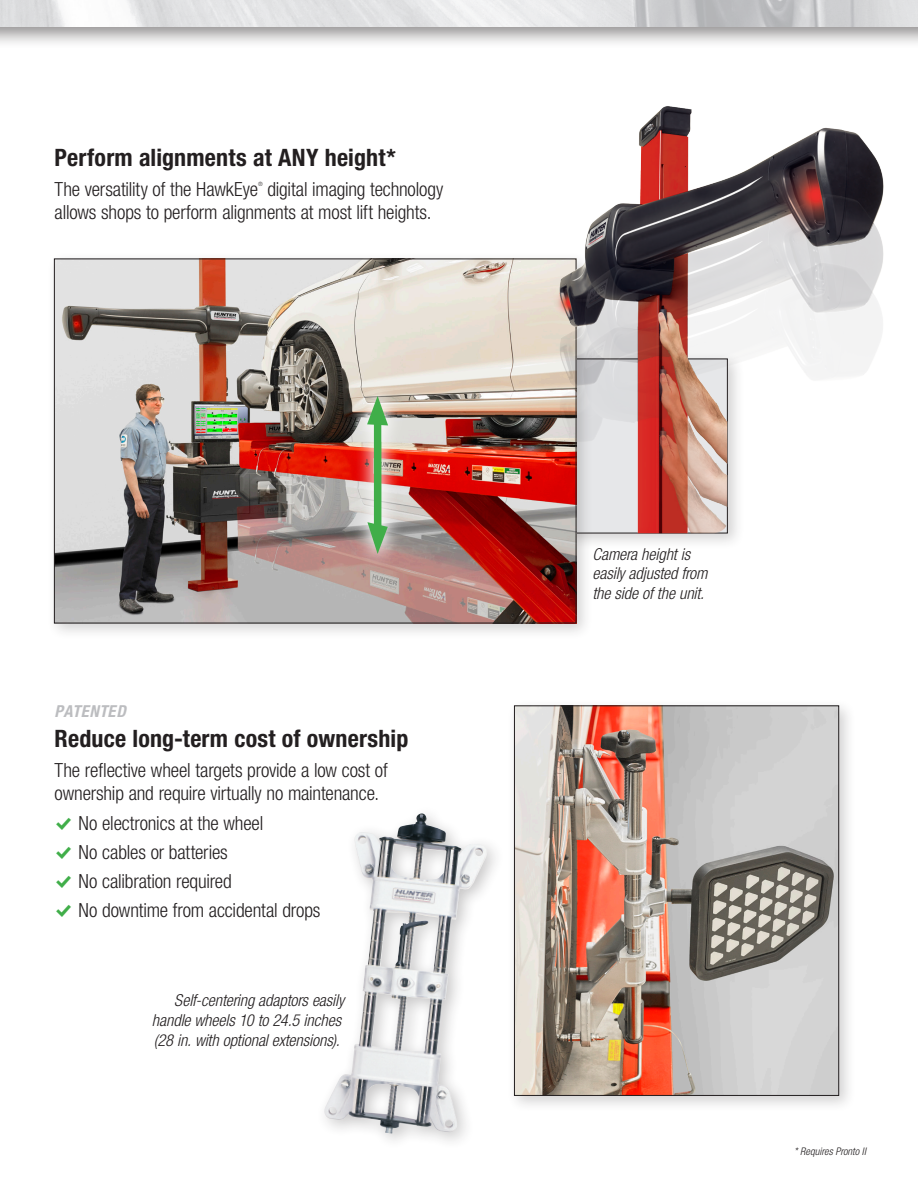
<style>
.page{position:relative;width:918px;height:1188px;background:#fff}
.page>*{position:absolute;margin:0;border:0;box-sizing:border-box;transform-origin:0 0}
._3_0_Showcase___Title__16pt{font:700 condensed 24px "Helvetica Neue LT Std";letter-spacing:.01em;color:#231f20}
._4_0_Body___Text__13pt{font:300 condensed 19.5px/23.4px "Helvetica Neue LT Std";letter-spacing:-.01em;color:#231f20}
._8_0_Captions{font:italic 300 condensed 16.5px/19.8px "Helvetica Neue LT Std";letter-spacing:-.005em;color:#231f20}
._7_3_Feature_Tag__Gray{font:italic 700 condensed 16.5px "Helvetica Neue LT Std";letter-spacing:.02em;color:#bcbdc0}
._8_2_Footnotes{font:italic 300 condensed 10.5px "Helvetica Neue LT Std";letter-spacing:.01em;color:#231f20}
._4_0_Body___Text__13pt-2{font:300 condensed 5.85px "Helvetica Neue LT Std";color:#231f20}
.s1{font-family:"Modern Pictograms";font-weight:400;font-stretch:normal;font-size:21px;color:#40ae49}
</style>
<div class="page">
<div style="left:558px;top:351px;width:187px;height:199px;background:#231f20;opacity:.2"></div>
<img style="left:324px;top:813px;width:164px;height:320px">
<div style="left:47px;top:251px;width:546px;height:389px;background:#231f20;opacity:.2"></div>
<img style="left:56px;top:261px;width:518px;height:360px">
<div style="left:507px;top:698px;width:349px;height:415px;background:#231f20;opacity:.2"></div>
<img style="left:516px;top:707px;width:321px;height:387px">
<div style="left:514px;top:705px;width:325px;height:391px;border:1px solid #231f20"></div>
<img style="left:349px;top:379px;width:57px;height:192px">
<div style="left:374px;top:413px;width:7px;height:123px;background:#40ae49"></div>
<svg style="left:367px;top:395px;width:21px;height:30px"></svg>
<svg style="left:367px;top:522px;width:21px;height:34px"></svg>
<img style="left:548px;top:106px;width:336px;height:427px">
<div style="left:0;top:0;width:918px;height:49px;background:#231f20;opacity:.5"></div>
<img style="left:0;top:0;width:918px;height:27px">
<p class="_3_0_Showcase___Title__16pt" style="left:55px;top:143px;width:343px">Perform alignments at ANY height*</p>
<p class="_4_0_Body___Text__13pt" style="left:55px;top:177px;width:205px">The versatility of the HawkEye</p>
<p class="_4_0_Body___Text__13pt-2" style="left:258px;top:181px;width:6px">®</p>
<p class="_4_0_Body___Text__13pt" style="left:55px;top:177px;width:390px;text-indent:213px">digital imaging technology allows shops to perform alignments at most lift heights.</p>
<p class="_7_3_Feature_Tag__Gray" style="left:55px;top:701px;width:73px">PATENTED</p>
<p class="_3_0_Showcase___Title__16pt" style="left:55px;top:724px;width:355px">Reduce long-term cost of ownership</p>
<p class="_4_0_Body___Text__13pt" style="left:55px;top:758px;width:335px">The reflective wheel targets provide a low cost of ownership and require virtually no maintenance.</p>
<p class="_4_0_Body___Text__13pt" style="left:55px;top:811px;width:210px"><span class="s1">%</span> No electronics at the wheel</p>
<p class="_4_0_Body___Text__13pt" style="left:55px;top:840px;width:175px"><span class="s1">%</span> No cables or batteries</p>
<p class="_4_0_Body___Text__13pt" style="left:55px;top:869px;width:179px"><span class="s1">%</span> No calibration required</p>
<p class="_4_0_Body___Text__13pt" style="left:55px;top:899px;width:267px"><span class="s1">%</span> No downtime from accidental drops</p>
<p class="_8_0_Captions" style="left:152px;top:991px;width:194px;text-indent:22px">Self-centering adaptors easily handle wheels 10 to 24.5 inches (28 in. with optional extensions).</p>
<p class="_8_0_Captions" style="left:592px;top:544px;width:116px">Camera height is easily adjusted from the side of the unit.</p>
<p class="_8_2_Footnotes" style="left:794px;top:1145px;width:73px">* Requires Pronto II</p>
</div>
